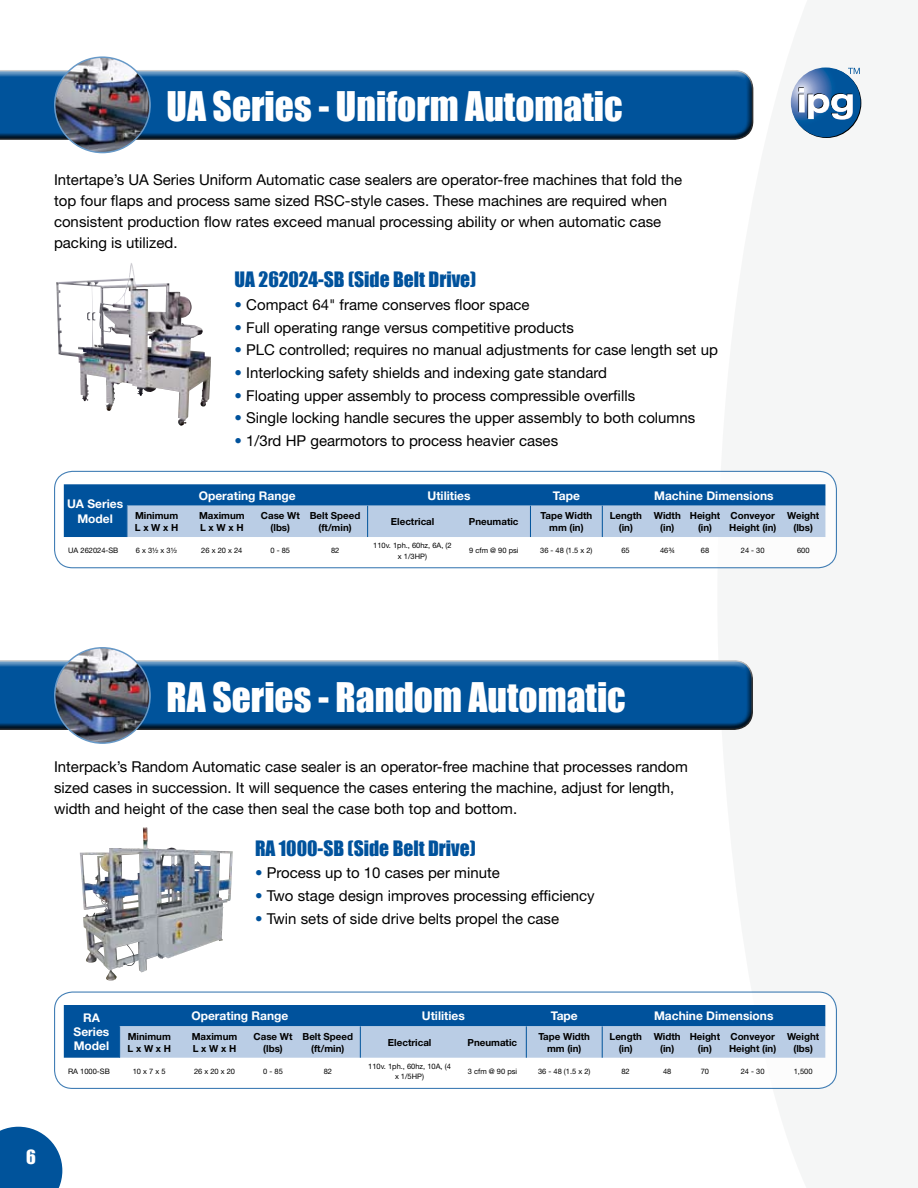
<style>
.page{position:relative;width:918px;height:1188px;background:#fff}
.page>*{position:absolute;margin:0;border:0;box-sizing:border-box;transform-origin:0 0}
.t1{font:37.5px "Impact";color:#fff}
.t2{font:19.5px "Impact";color:#00529c}
.t3{font:18px "Impact";color:#fff}
.t4{font:15px/21px "Helvetica Neue";color:#000}
.t5{font:700 12px/14.4px "Helvetica Neue";color:#fff;text-align:center}
.t6{font:700 9.75px/11.7px "Helvetica Neue";color:#000;text-align:center}
.t7{font:7.5px/10.5px "Helvetica Neue";color:#000;text-align:center}
.s1{color:#00529c}
</style>
<div class="page">
<svg style="left:791px;top:68px;width:70px;height:69px;background:#2364a4"></svg>
<svg style="left:798px;top:87px;width:55px;height:33px"></svg>
<svg style="left:848px;top:68px;width:12px;height:6px"></svg>
<svg style="left:0;top:1127px;width:62px;height:61px;background:#1c66a6"></svg>
<div style="left:0;top:68px;width:754px;height:64px;background:#fff;opacity:.75"></div>
<div style="left:0;top:75px;width:754px;height:66px;background:#000;opacity:.75"></div>
<div style="left:54px;top:471px;width:783px;height:97px;border:1px solid #00529c;border-radius:18px"></div>
<img style="left:56px;top:263px;width:87px;height:148px">
<svg style="left:64px;top:484px;width:761px;height:53px;background:#6696c4"></svg>
<hr style="left:367px;top:506px;width:1px;height:31px;background:#00539b">
<hr style="left:530px;top:506px;width:1px;height:31px;background:#00539b">
<hr style="left:602px;top:506px;width:1px;height:31px;background:#00539b">
<hr style="left:127px;top:506px;width:1px;height:31px;background:#00529c">
<div style="left:0;top:658px;width:753px;height:64px;background:#fff;opacity:.75"></div>
<div style="left:0;top:665px;width:753px;height:66px;background:#000;opacity:.75"></div>
<div style="left:54px;top:992px;width:783px;height:97px;border:1px solid #00529c;border-radius:18px"></div>
<svg style="left:64px;top:1005px;width:761px;height:53px;background:#6896c4"></svg>
<hr style="left:360px;top:1026px;width:1px;height:32px;background:#00539b">
<hr style="left:526px;top:1026px;width:1px;height:32px;background:#00539b">
<hr style="left:602px;top:1026px;width:1px;height:32px;background:#00539b">
<hr style="left:119px;top:1026px;width:1px;height:32px;background:#00529c">
<img style="left:80px;top:827px;width:153px;height:154px">
<img style="left:55px;top:57px;width:95px;height:96px;border-radius:48px">
<div style="left:54px;top:56px;width:97px;height:97px;border:2px solid #6799c8;border-radius:50%"></div>
<img style="left:55px;top:648px;width:95px;height:95px;border-radius:48px">
<div style="left:54px;top:647px;width:97px;height:97px;border:2px solid #6799c8;border-radius:50%"></div>
<h1 class="t1" style="left:166px;top:77px;width:458px">UA Series - Uniform Automatic</h1>
<p class="t4" style="left:54px;top:169px;width:630px">Intertape’s UA Series Uniform Automatic case sealers are operator-free machines that fold the top four flaps and process same sized RSC-style cases. These machines are required when consistent production flow rates exceed manual processing ability or when automatic case packing is utilized.</p>
<h2 class="t2" style="left:235px;top:264px;width:243px">UA 262024-SB (Side Belt Drive)</h2>
<p class="t4" style="left:235px;top:294px;width:297px"><span class="s1">•</span> Compact 64" frame conserves floor space</p>
<p class="t4" style="left:235px;top:316px;width:341px"><span class="s1">•</span> Full operating range versus competitive products</p>
<p class="t4" style="left:235px;top:339px;width:485px"><span class="s1">•</span> PLC controlled; requires no manual adjustments for case length set up</p>
<p class="t4" style="left:235px;top:362px;width:374px"><span class="s1">•</span> Interlocking safety shields and indexing gate standard</p>
<p class="t4" style="left:235px;top:385px;width:402px"><span class="s1">•</span> Floating upper assembly to process compressible overfills</p>
<p class="t4" style="left:235px;top:407px;width:462px"><span class="s1">•</span> Single locking handle secures the upper assembly to both columns</p>
<p class="t4" style="left:235px;top:430px;width:325px"><span class="s1">•</span> 1/3rd HP gearmotors to process heavier cases</p>
<p class="t5" style="left:67px;top:496px;width:58px">UA Series<br>Model</p>
<p class="t5" style="left:199px;top:488px;width:99px">Operating Range</p>
<p class="t5" style="left:428px;top:488px;width:45px">Utilities</p>
<p class="t5" style="left:553px;top:488px;width:29px">Tape</p>
<p class="t5" style="left:654px;top:488px;width:121px">Machine Dimensions</p>
<p class="t6" style="left:135px;top:510px;width:45px;text-align:left">Minimum<br>L x W x H</p>
<p class="t6" style="left:199px;top:510px;width:47px;text-align:left">Maximum<br>L x W x H</p>
<p class="t6" style="left:261px;top:510px;width:40px">Case Wt (lbs)</p>
<p class="t6" style="left:310px;top:510px;width:52px">Belt Speed (ft/min)</p>
<p class="t6" style="left:391px;top:516px;width:45px">Electrical</p>
<p class="t6" style="left:469px;top:516px;width:51px">Pneumatic</p>
<p class="t6" style="left:541px;top:510px;width:53px">Tape Width mm (in)</p>
<p class="t6" style="left:610px;top:510px;width:34px">Length (in)</p>
<p class="t6" style="left:654px;top:510px;width:28px">Width (in)</p>
<p class="t6" style="left:690px;top:510px;width:32px">Height (in)</p>
<p class="t6" style="left:729px;top:510px;width:49px;text-align:left">Conveyor<br>Height (in)</p>
<p class="t6" style="left:787px;top:510px;width:34px">Weight (lbs)</p>
<p class="t7" style="left:68px;top:545px;width:52px">UA 262024-SB</p>
<p class="t7" style="left:136px;top:545px;width:43px">6 x 3½ x 3½</p>
<p class="t7" style="left:201px;top:545px;width:43px">26 x 20 x 24</p>
<p class="t7" style="left:271px;top:545px;width:21px">0 - 85</p>
<p class="t7" style="left:331px;top:545px;width:10px">82</p>
<p class="t7" style="left:373px;top:540px;width:80px">110v. 1ph., 60hz, 6A, (2 x 1/3HP)</p>
<p class="t7" style="left:469px;top:545px;width:51px">9 cfm @ 90 psi</p>
<p class="t7" style="left:540px;top:545px;width:54px">36 - 48 (1.5 x 2)</p>
<p class="t7" style="left:621px;top:545px;width:10px">65</p>
<p class="t7" style="left:660px;top:545px;width:16px">46¾</p>
<p class="t7" style="left:701px;top:545px;width:10px">68</p>
<p class="t7" style="left:741px;top:545px;width:25px">24 - 30</p>
<p class="t7" style="left:797px;top:545px;width:14px">600</p>
<h1 class="t1" style="left:166px;top:668px;width:461px">RA Series - Random Automatic</h1>
<p class="t4" style="left:54px;top:756px;width:636px">Interpack’s Random Automatic case sealer is an operator-free machine that processes random sized cases in succession. It will sequence the cases entering the machine, adjust for length, width and height of the case then seal the case both top and bottom.</p>
<h2 class="t2" style="left:255px;top:833px;width:222px">RA 1000-SB (Side Belt Drive)</h2>
<p class="t4" style="left:255px;top:862px;width:246px"><span class="s1">•</span> Process up to 10 cases per minute</p>
<p class="t4" style="left:255px;top:885px;width:341px"><span class="s1">•</span> Two stage design improves processing efficiency</p>
<p class="t4" style="left:255px;top:908px;width:306px"><span class="s1">•</span> Twin sets of side drive belts propel the case</p>
<p class="t3" style="left:26px;top:1143px;width:11px">6</p>
<p class="t5" style="left:74px;top:1010px;width:37px">RA<br>Series<br>Model</p>
<p class="t5" style="left:191px;top:1009px;width:99px">Operating Range</p>
<p class="t5" style="left:422px;top:1009px;width:45px">Utilities</p>
<p class="t5" style="left:551px;top:1009px;width:29px">Tape</p>
<p class="t5" style="left:654px;top:1009px;width:121px">Machine Dimensions</p>
<p class="t6" style="left:128px;top:1030px;width:45px;text-align:left">Minimum<br>L x W x H</p>
<p class="t6" style="left:192px;top:1030px;width:47px;text-align:left">Maximum<br>L x W x H</p>
<p class="t6" style="left:254px;top:1030px;width:40px">Case Wt (lbs)</p>
<p class="t6" style="left:302px;top:1030px;width:52px">Belt Speed (ft/min)</p>
<p class="t6" style="left:388px;top:1036px;width:45px">Electrical</p>
<p class="t6" style="left:468px;top:1036px;width:51px">Pneumatic</p>
<p class="t6" style="left:538px;top:1030px;width:53px">Tape Width mm (in)</p>
<p class="t6" style="left:610px;top:1030px;width:34px">Length (in)</p>
<p class="t6" style="left:654px;top:1030px;width:28px">Width (in)</p>
<p class="t6" style="left:690px;top:1030px;width:32px">Height (in)</p>
<p class="t6" style="left:729px;top:1030px;width:49px;text-align:left">Conveyor<br>Height (in)</p>
<p class="t6" style="left:787px;top:1030px;width:34px">Weight (lbs)</p>
<p class="t7" style="left:68px;top:1066px;width:43px">RA 1000-SB</p>
<p class="t7" style="left:133px;top:1066px;width:34px">10 x 7 x 5</p>
<p class="t7" style="left:194px;top:1066px;width:43px">26 x 20 x 20</p>
<p class="t7" style="left:263px;top:1066px;width:21px">0 - 85</p>
<p class="t7" style="left:324px;top:1066px;width:10px">82</p>
<p class="t7" style="left:368px;top:1061px;width:84px">110v. 1ph., 60hz, 10A, (4 x 1/5HP)</p>
<p class="t7" style="left:468px;top:1066px;width:51px">3 cfm @ 90 psi</p>
<p class="t7" style="left:538px;top:1066px;width:54px">36 - 48 (1.5 x 2)</p>
<p class="t7" style="left:621px;top:1066px;width:10px">82</p>
<p class="t7" style="left:663px;top:1066px;width:10px">48</p>
<p class="t7" style="left:701px;top:1066px;width:10px">70</p>
<p class="t7" style="left:741px;top:1066px;width:25px">24 - 30</p>
<p class="t7" style="left:794px;top:1066px;width:20px">1,500</p>
</div>
